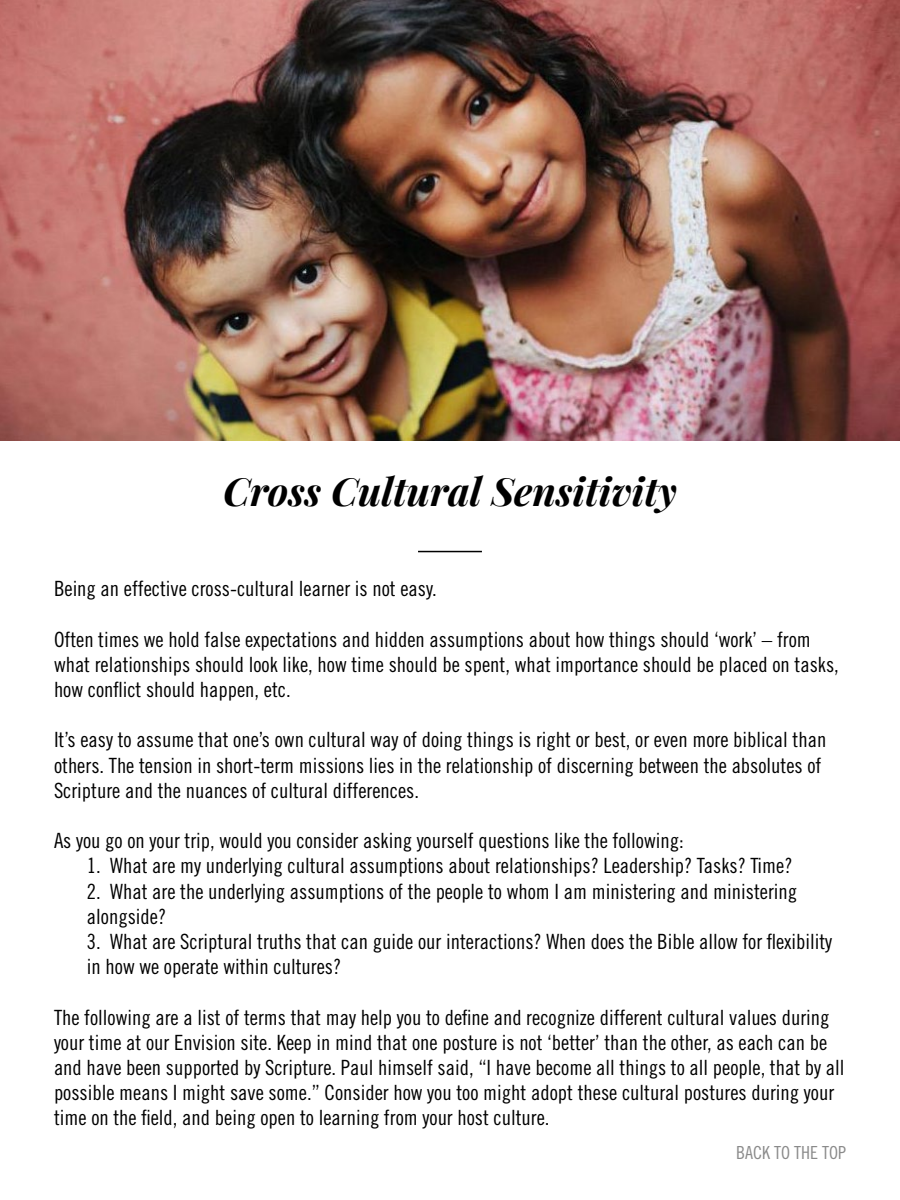
<style>
.page{position:relative;width:900px;height:1200px;background:#fff}
.page>*{position:absolute;margin:0;border:0;box-sizing:border-box;transform-origin:0 0}
.t1{font:italic 700 39px "Playfair Display";color:#000}
.t2{font:21px/25.2px "Trade Gothic LT Std Cn 18";color:#000}
.t3{font:18px "Trade Gothic LT Std Cn 18";color:#8a8a8a}
</style>
<div class="page">
<hr style="left:418px;top:551px;width:64px;height:1px;background:#000">
<img style="left:0;top:0;width:900px;height:441px">
<h1 class="t1" style="left:223px;top:464px;width:455px">Cross Cultural Sensitivity</h1>
<p class="t2" style="left:54px;top:576px;width:384px">Being an effective cross-cultural learner is not easy.</p>
<p class="t2" style="left:54px;top:626px;width:786px">Often times we hold false expectations and hidden assumptions about how things should ‘work’ – from what relationships should look like, how time should be spent, what importance should be placed on tasks, how conflict should happen, etc.</p>
<p class="t2" style="left:54px;top:727px;width:774px">It’s easy to assume that one’s own cultural way of doing things is right or best, or even more biblical than others. The tension in short-term missions lies in the relationship of discerning between the absolutes of<br>Scripture and the nuances of cultural differences.</p>
<p class="t2" style="left:54px;top:828px;width:631px">As you go on your trip, would you consider asking yourself questions like the following:</p>
<p class="t2" style="left:87px;top:853px;width:707px">1. What are my underlying cultural assumptions about relationships? Leadership? Tasks? Time?</p>
<p class="t2" style="left:87px;top:878px;width:712px">2. What are the underlying assumptions of the people to whom I am ministering and ministering alongside?</p>
<p class="t2" style="left:87px;top:929px;width:747px">3. What are Scriptural truths that can guide our interactions? When does the Bible allow for flexibility in how we operate within cultures?</p>
<p class="t2" style="left:54px;top:1004px;width:792px">The following are a list of terms that may help you to define and recognize different cultural values during your time at our Envision site. Keep in mind that one posture is not ‘better’ than the other, as each can be and have been supported by Scripture. Paul himself said, “I have become all things to all people, that by all possible means I might save some.” Consider how you too might adopt these cultural postures during your time on the field, and being open to learning from your host culture.</p>
<p class="t3" style="left:736px;top:1142px;width:111px">BACK TO THE TOP</p>
</div>
